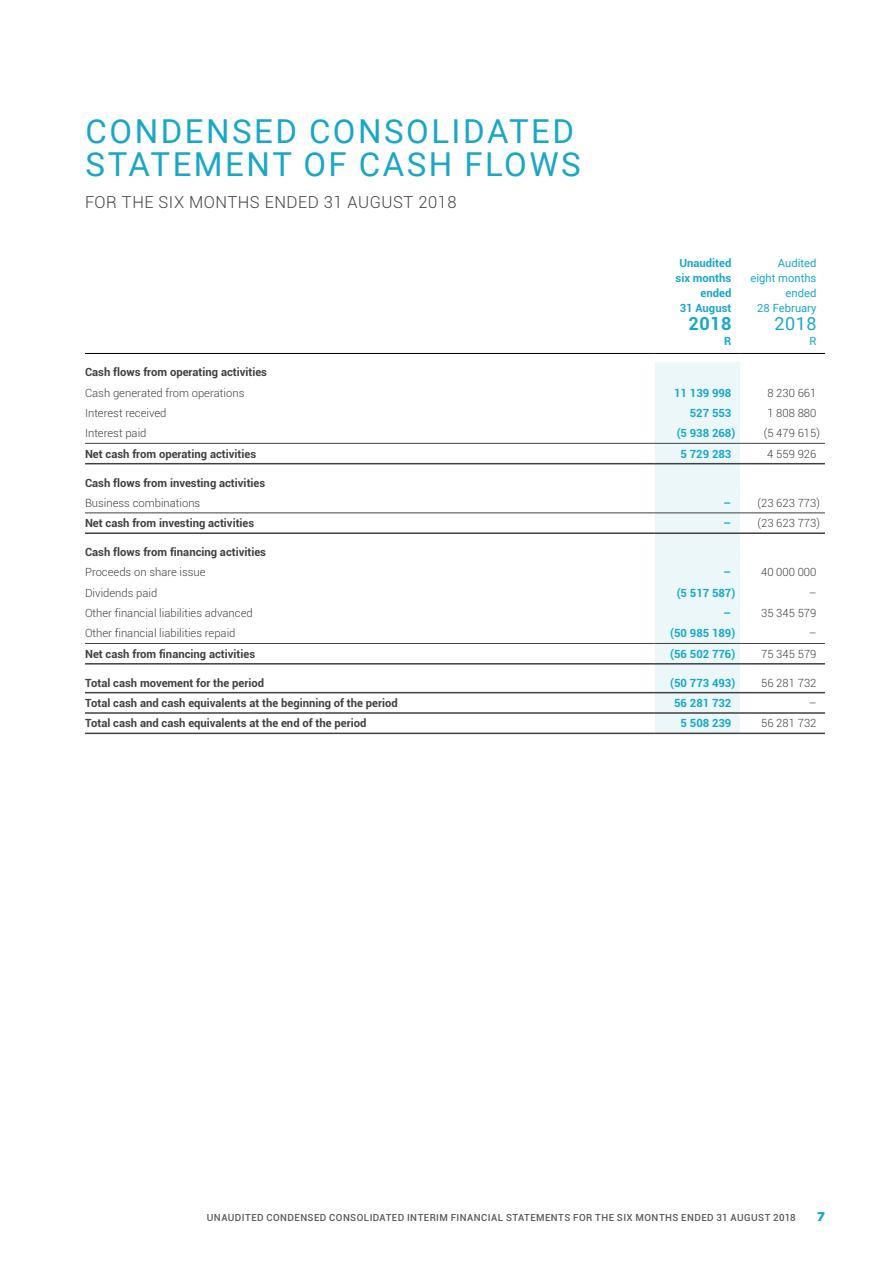
<style>
.page{position:relative;width:893px;height:1263px;background:#fff}
.page>*{position:absolute;margin:0;border:0;box-sizing:border-box;transform-origin:0 0}
.t1{font:33px/33px "Roboto";letter-spacing:.075em;color:#19a7c6}
.t2{font:700 18px "Roboto";color:#19a7c6}
.t3{font:18px "Roboto";color:#19a7c6}
.t4{font:300 16.5px "Roboto";letter-spacing:.03em;color:#414042}
.t5{font:900 12.75px "Gotham";color:#19a7c6}
.t6{font:700 11.25px "Roboto";color:#414042}
.t7{font:300 11.25px "Roboto";color:#414042}
.t8{font:700 11.25px/15px "Roboto";color:#19a7c6;text-align:right}
.t9{font:11.25px/15px "Roboto";color:#19a7c6;text-align:right}
.t10{font:500 9.75px "Roboto";letter-spacing:.045em;color:#58595b}
.s1{font-weight:700;color:#19a7c6}
</style>
<div class="page">
<div style="left:655px;top:362px;width:85px;height:371px;background:#ebf7f9"></div>
<hr style="left:85px;top:353px;width:570px;height:1px;background:#000">
<hr style="left:655px;top:353px;width:85px;height:1px;background:#000">
<hr style="left:740px;top:353px;width:85px;height:1px;background:#000">
<hr style="left:85px;top:463px;width:570px;height:1px;background:#414042">
<hr style="left:655px;top:463px;width:85px;height:1px;background:#414042">
<hr style="left:740px;top:463px;width:85px;height:1px;background:#414042">
<hr style="left:85px;top:532px;width:570px;height:2px;background:#414042">
<hr style="left:655px;top:532px;width:85px;height:2px;background:#414042">
<hr style="left:740px;top:532px;width:85px;height:2px;background:#414042">
<hr style="left:85px;top:663px;width:570px;height:1px;background:#414042">
<hr style="left:655px;top:663px;width:85px;height:1px;background:#414042">
<hr style="left:740px;top:663px;width:85px;height:1px;background:#414042">
<hr style="left:85px;top:692px;width:570px;height:1px;background:#414042">
<hr style="left:655px;top:692px;width:85px;height:1px;background:#414042">
<hr style="left:740px;top:692px;width:85px;height:1px;background:#414042">
<hr style="left:85px;top:712px;width:570px;height:2px;background:#414042">
<hr style="left:655px;top:712px;width:85px;height:2px;background:#414042">
<hr style="left:740px;top:712px;width:85px;height:2px;background:#414042">
<hr style="left:85px;top:733px;width:570px;height:1px;background:#414042">
<hr style="left:655px;top:733px;width:85px;height:1px;background:#414042">
<hr style="left:740px;top:733px;width:85px;height:1px;background:#414042">
<hr style="left:85px;top:443px;width:570px;height:1px;background:#414042">
<hr style="left:655px;top:443px;width:85px;height:1px;background:#414042">
<hr style="left:740px;top:443px;width:85px;height:1px;background:#414042">
<hr style="left:85px;top:512px;width:570px;height:1px;background:#414042">
<hr style="left:655px;top:512px;width:85px;height:1px;background:#414042">
<hr style="left:740px;top:512px;width:85px;height:1px;background:#414042">
<hr style="left:85px;top:643px;width:570px;height:1px;background:#414042">
<hr style="left:655px;top:643px;width:85px;height:1px;background:#414042">
<hr style="left:740px;top:643px;width:85px;height:1px;background:#414042">
<h1 class="t1" style="left:86px;top:114px;width:497px">CONDENSED CONSOLIDATED<br>STATEMENT OF CASH FLOWS</h1>
<h3 class="t4" style="left:85px;top:191px;width:373px">FOR THE SIX MONTHS ENDED 31 AUGUST 2018</h3>
<p class="t8" style="left:675px;top:255px;width:57px">Unaudited six months ended<br>31 August</p>
<h2 class="t2" style="left:688px;top:311px;width:44px">2018</h2>
<p class="t8" style="left:724px;top:333px;width:9px">R</p>
<p class="t9" style="left:751px;top:255px;width:67px">Audited eight months ended<br>28 February</p>
<h2 class="t3" style="left:774px;top:311px;width:44px">2018</h2>
<p class="t9" style="left:809px;top:333px;width:8px">R</p>
<p class="t6" style="left:85px;top:364px;width:184px">Cash flows from operating activities</p>
<p class="t7" style="left:85px;top:385px;width:161px">Cash generated from operations</p>
<p class="t8" style="left:674px;top:385px;width:59px">11 139 998</p>
<p class="t7" style="left:767px;top:385px;width:51px">8 230 661</p>
<p class="t7" style="left:85px;top:405px;width:83px">Interest received</p>
<p class="t8" style="left:690px;top:405px;width:43px">527 553</p>
<p class="t7" style="left:767px;top:405px;width:51px">1 808 880</p>
<p class="t7" style="left:85px;top:426px;width:63px">Interest paid</p>
<p class="t8" style="left:677px;top:425px;width:60px">(5 938 268)</p>
<p class="t7" style="left:764px;top:426px;width:58px">(5 479 615)</p>
<p class="t6" style="left:85px;top:446px;width:173px">Net cash from operating activities</p>
<p class="t8" style="left:681px;top:446px;width:52px">5 729 283</p>
<p class="t7" style="left:767px;top:446px;width:51px">4 559 926</p>
<p class="t6" style="left:85px;top:475px;width:182px">Cash flows from investing activities</p>
<p class="t7" style="left:85px;top:495px;width:117px">Business combinations</p>
<p class="t7" style="left:724px;top:495px;width:98px"><span class="s1">–</span> (23 623 773)</p>
<p class="t6" style="left:85px;top:515px;width:171px">Net cash from investing activities</p>
<p class="t7" style="left:724px;top:515px;width:98px"><span class="s1">–</span> (23 623 773)</p>
<p class="t6" style="left:85px;top:544px;width:183px">Cash flows from financing activities</p>
<p class="t7" style="left:85px;top:565px;width:122px">Proceeds on share issue</p>
<p class="t8" style="left:724px;top:564px;width:9px">–</p>
<p class="t7" style="left:761px;top:565px;width:57px">40 000 000</p>
<p class="t7" style="left:85px;top:585px;width:74px">Dividends paid</p>
<p class="t8" style="left:677px;top:585px;width:60px">(5 517 587)</p>
<p class="t7" style="left:809px;top:585px;width:9px">–</p>
<p class="t7" style="left:85px;top:605px;width:169px">Other financial liabilities advanced</p>
<p class="t8" style="left:724px;top:605px;width:9px">–</p>
<p class="t7" style="left:761px;top:605px;width:57px">35 345 579</p>
<p class="t7" style="left:85px;top:626px;width:152px">Other financial liabilities repaid</p>
<p class="t8" style="left:670px;top:625px;width:67px">(50 985 189)</p>
<p class="t7" style="left:809px;top:626px;width:9px">–</p>
<p class="t6" style="left:85px;top:646px;width:172px">Net cash from financing activities</p>
<p class="t8" style="left:670px;top:646px;width:67px">(56 502 776)</p>
<p class="t7" style="left:761px;top:646px;width:57px">75 345 579</p>
<p class="t6" style="left:85px;top:675px;width:181px">Total cash movement for the period</p>
<p class="t8" style="left:670px;top:675px;width:67px">(50 773 493)</p>
<p class="t7" style="left:761px;top:675px;width:57px">56 281 732</p>
<p class="t6" style="left:85px;top:695px;width:314px">Total cash and cash equivalents at the beginning of the period</p>
<p class="t8" style="left:674px;top:695px;width:59px">56 281 732</p>
<p class="t7" style="left:809px;top:695px;width:9px">–</p>
<p class="t6" style="left:85px;top:715px;width:283px">Total cash and cash equivalents at the end of the period</p>
<p class="t8" style="left:681px;top:715px;width:52px">5 508 239</p>
<p class="t7" style="left:761px;top:715px;width:57px">56 281 732</p>
<p class="t10" style="left:207px;top:1211px;width:590px">UNAUDITED CONDENSED CONSOLIDATED INTERIM FINANCIAL STATEMENTS FOR THE SIX MONTHS ENDED 31 AUGUST 2018</p>
<p class="t5" style="left:817px;top:1208px;width:9px">7</p>
</div>
